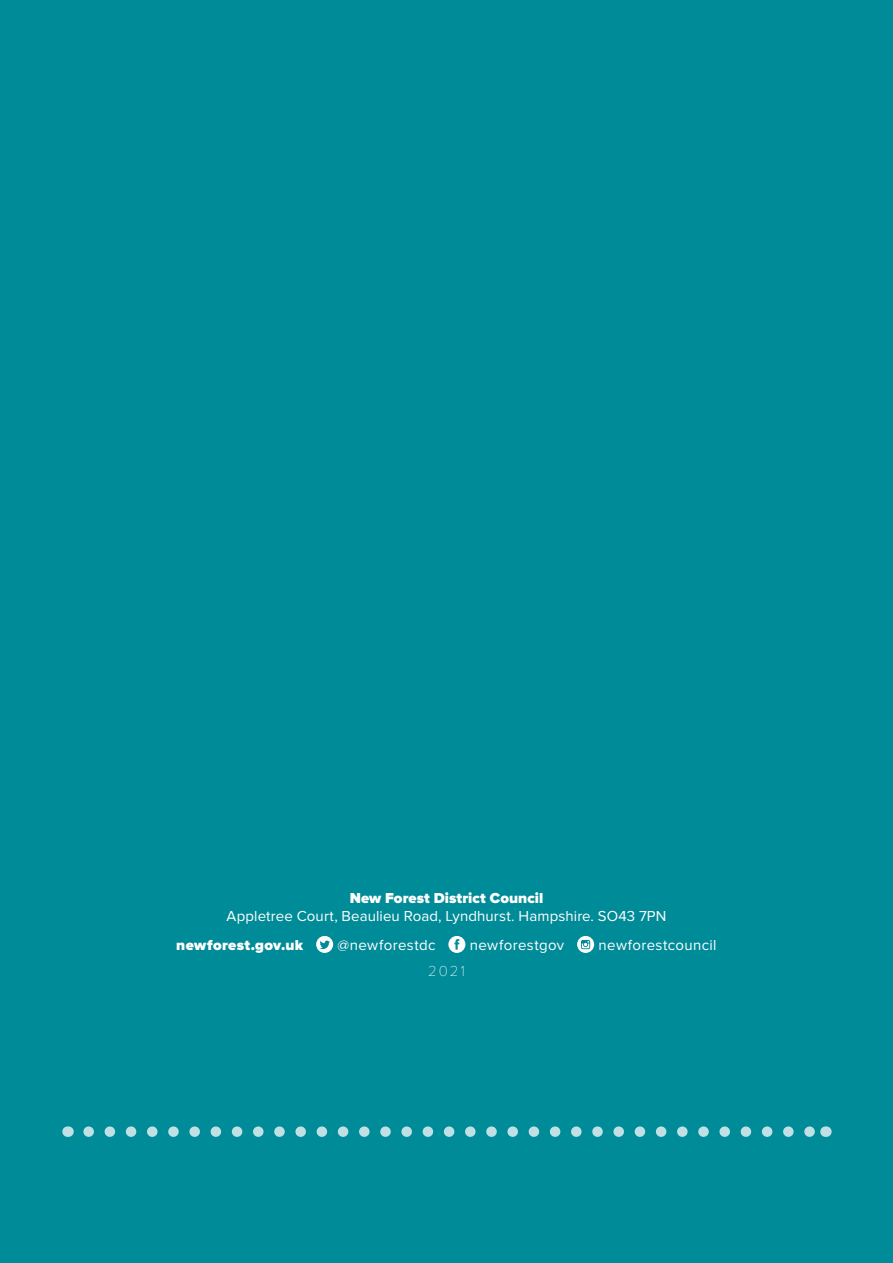
<style>
.page{position:relative;width:893px;height:1263px;background:#008b98}
.page>*{position:absolute;margin:0;border:0;box-sizing:border-box;transform-origin:0 0}
.t1{font:15px/18px "Proxima Nova";letter-spacing:.015em;color:#fff;text-align:center}
.t2{font:900 15px "Proxima Nova";letter-spacing:.025em;color:#fff}
.t3{font:100 15px "Proxima Nova T";color:#fff}
.s1{font-weight:900}
</style>
<div class="page">
<svg style="left:89px;top:1126px;width:726px;height:11px"></svg>
<svg style="left:316px;top:936px;width:17px;height:17px"></svg>
<svg style="left:448px;top:936px;width:17px;height:17px"></svg>
<svg style="left:577px;top:936px;width:17px;height:17px"></svg>
<p class="t1" style="left:227px;top:890px;width:441px"><span class="s1">New Forest District Council<br></span>Appletree Court, Beaulieu Road, Lyndhurst. Hampshire. SO43 7PN</p>
<p class="t2" style="left:176px;top:936px;width:129px">newforest.gov.uk</p>
<p class="t1" style="left:338px;top:936px;width:99px">@newforestdc</p>
<p class="t1" style="left:470px;top:936px;width:96px">newforestgov</p>
<p class="t1" style="left:599px;top:936px;width:120px">newforestcouncil</p>
<p class="t3" style="left:428px;top:963px;width:38px">2021</p>
</div>
